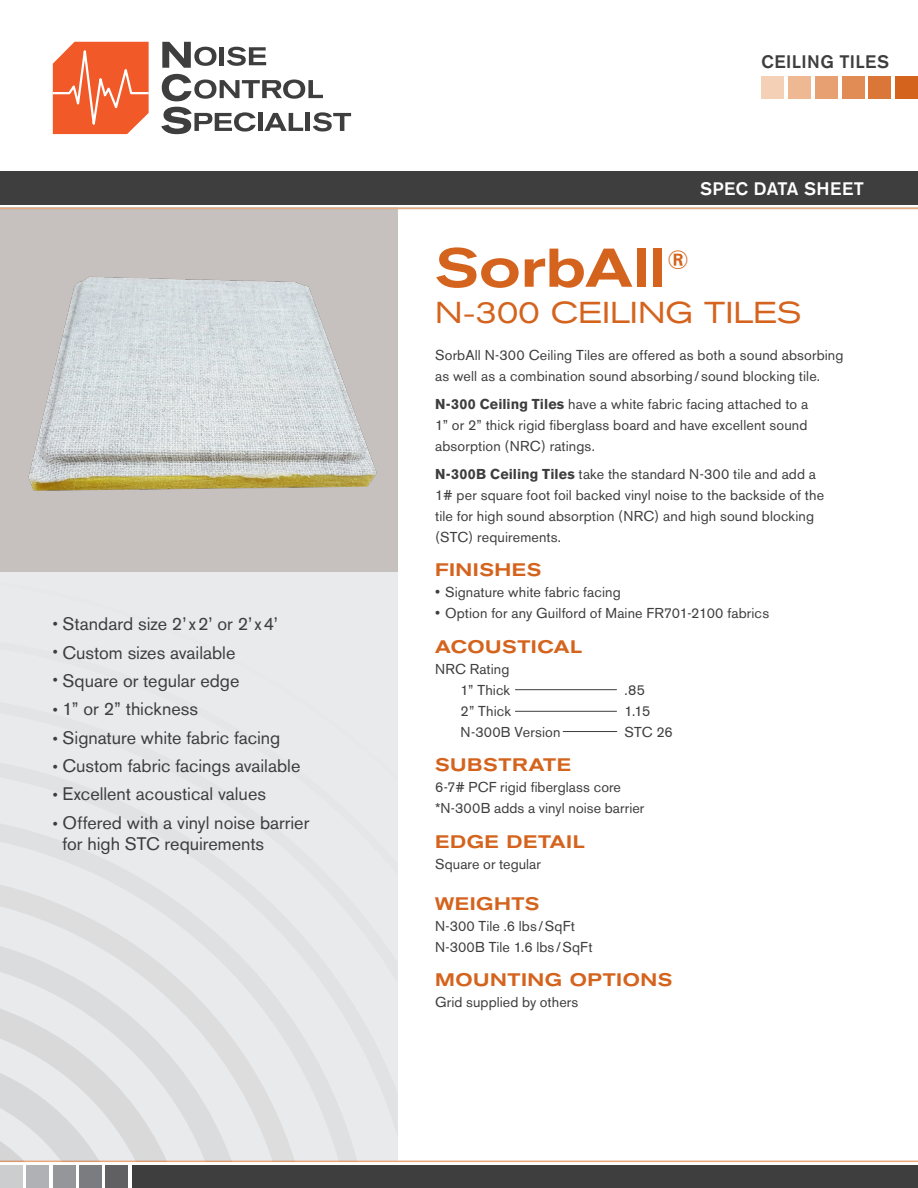
<style>
.page{position:relative;width:918px;height:1188px;background:#fff}
.page>*{position:absolute;margin:0;border:0;box-sizing:border-box;transform-origin:0 0}
.Body_Headline{font:500 expanded 54px "Akzidenz Grotesk BE";color:#d4631d}
.Body_Headline-2{font:expanded 30px "Akzidenz Grotesk BE";color:#d4631d}
.Bullet_Caption{font:18px/21px "Akzidenz Grotesk BE";color:#3e3e3f}
.Body_Copy{font:500 expanded 18px "Akzidenz Grotesk BE";letter-spacing:.03em;color:#d4631d}
.Cover_Headline{font:18px "ITC Avant Garde Std";letter-spacing:.015em;color:#fff}
.Cover_Headline-2{font:500 18px "Akzidenz Grotesk BE";letter-spacing:.02em;color:#3e3e3f}
.Cover_Headline-3{font:500 18px "Akzidenz Grotesk BE";letter-spacing:.025em;color:#fff}
.Body_Headline-3{font:14.25px/21px "Akzidenz Grotesk BE";letter-spacing:.01em;color:#3e3e3f}
.Body_Copy-2{font:14.25px "Akzidenz Grotesk BE";letter-spacing:.01em;color:#3e3e3f}
.s1{font-size:15px}
.s2{font-weight:600}
.s3{font-weight:700}
</style>
<div class="page">
<hr style="left:0;top:1161px;width:918px;height:1px;background:#e9a87c">
<div style="left:0;top:1165px;width:23px;height:23px;background:#cccdcf"></div>
<div style="left:26px;top:1165px;width:23px;height:23px;background:#b0b1b5"></div>
<div style="left:53px;top:1165px;width:22px;height:23px;background:#949699"></div>
<div style="left:79px;top:1165px;width:23px;height:23px;background:#7a7c7f"></div>
<div style="left:106px;top:1165px;width:22px;height:23px;background:#606063"></div>
<div style="left:133px;top:1165px;width:785px;height:23px;background:#3e3e3f"></div>
<hr style="left:515px;top:689px;width:102px;height:1px;background:#3e3e3f">
<hr style="left:515px;top:711px;width:102px;height:1px;background:#3e3e3f">
<hr style="left:563px;top:731px;width:54px;height:1px;background:#3e3e3f">
<div style="left:0;top:208px;width:398px;height:364px;background:#c6c1be"></div>
<img style="left:28px;top:276px;width:349px;height:215px">
<svg style="left:0;top:572px;width:398px;height:590px;background:#e6e7e8"></svg>
<div style="left:762px;top:76px;width:22px;height:23px;background:#f4d0b6"></div>
<div style="left:788px;top:76px;width:23px;height:23px;background:#eeb892"></div>
<div style="left:815px;top:76px;width:23px;height:23px;background:#e7a072"></div>
<div style="left:842px;top:76px;width:22px;height:23px;background:#e18b55"></div>
<div style="left:869px;top:76px;width:22px;height:23px;background:#da7738"></div>
<div style="left:895px;top:76px;width:23px;height:23px;background:#d4631d"></div>
<svg style="left:53px;top:42px;width:96px;height:92px;background:#f26f45"></svg>
<svg style="left:162px;top:42px;width:55px;height:26px"></svg>
<hr style="left:220px;top:47px;width:4px;height:18px;background:#3e3e3f">
<svg style="left:227px;top:47px;width:39px;height:19px"></svg>
<svg style="left:162px;top:74px;width:161px;height:27px"></svg>
<svg style="left:161px;top:107px;width:95px;height:27px"></svg>
<hr style="left:258px;top:113px;width:4px;height:18px;background:#3e3e3f">
<svg style="left:264px;top:113px;width:39px;height:18px"></svg>
<hr style="left:306px;top:113px;width:4px;height:18px;background:#3e3e3f">
<svg style="left:313px;top:112px;width:38px;height:20px"></svg>
<div style="left:0;top:171px;width:918px;height:34px;background:#3e3e3f"></div>
<hr style="left:0;top:208px;width:918px;height:1px;background:#e9a87c">
<p class="Bullet_Caption" style="left:53px;top:614px;width:227px"><span class="s1">•</span> Standard size 2’x2’ or 2’x4’</p>
<p class="Bullet_Caption" style="left:53px;top:642px;width:184px"><span class="s1">•</span> Custom sizes available</p>
<p class="Bullet_Caption" style="left:53px;top:670px;width:188px"><span class="s1">•</span> Square or tegular edge</p>
<p class="Bullet_Caption" style="left:53px;top:699px;width:147px"><span class="s1">•</span> 1” or 2” thickness</p>
<p class="Bullet_Caption" style="left:53px;top:727px;width:229px"><span class="s1">•</span> Signature white fabric facing</p>
<p class="Bullet_Caption" style="left:53px;top:755px;width:249px"><span class="s1">•</span> Custom fabric facings available</p>
<p class="Bullet_Caption" style="left:53px;top:784px;width:215px"><span class="s1">•</span> Excellent acoustical values</p>
<p class="Bullet_Caption" style="left:63px;top:812px;width:248px;text-indent:-10px"><span class="s1">•</span> Offered with a vinyl noise barrier for high STC requirements</p>
<p class="Cover_Headline-2" style="left:761px;top:50px;width:129px">CEILING TILES</p>
<p class="Cover_Headline" style="left:645px;top:177px;width:220px">SPEC DATA SHEET <span class="s2">SQ-131</span></p>
<p class="Cover_Headline-3" style="left:700px;top:177px;width:165px">SPEC DATA HEET</p>
<p class="Body_Headline" style="left:435px;top:237px;width:255px">SorbAll<sup>®</sup></p>
<p class="Body_Headline-2" style="left:435px;top:295px;width:368px">N-300 CEILING TILES</p>
<p class="Body_Headline-3" style="left:435px;top:345px;width:410px">SorbAll N-300 Ceiling Tiles are offered as both a sound absorbing as well as a combination sound absorbing/ sound blocking tile.</p>
<p class="Body_Headline-3" style="left:435px;top:394px;width:375px;text-align:justify"><span class="s3">N-300 Ceiling Tiles</span> have a white fabric facing attached to a 1” or 2” thick rigid fiberglass board and have excellent sound absorption (NRC) ratings.</p>
<p class="Body_Headline-3" style="left:435px;top:463px;width:391px"><span class="s3">N-300B Ceiling Tiles</span> take the standard N-300 tile and add a 1# per square foot foil backed vinyl noise to the backside of the tile for high sound absorption (NRC) and high sound blocking (STC) requirements.</p>
<p class="Body_Copy" style="left:435px;top:560px;width:108px">FINISHES</p>
<p class="Body_Copy-2" style="left:435px;top:584px;width:187px"><span class="s1">•</span> Signature white fabric facing</p>
<p class="Body_Copy-2" style="left:435px;top:605px;width:336px"><span class="s1">•</span> Option for any Guilford of Maine FR701-2100 fabrics</p>
<p class="Body_Copy" style="left:435px;top:636px;width:149px">ACOUSTICAL</p>
<p class="Body_Copy-2" style="left:435px;top:660px;width:76px">NRC Rating</p>
<p class="Body_Copy-2" style="left:461px;top:681px;width:51px">1” Thick</p>
<p class="Body_Copy-2" style="left:461px;top:702px;width:52px">2” Thick</p>
<p class="Body_Copy-2" style="left:461px;top:723px;width:101px">N-300B Version</p>
<p class="Body_Copy" style="left:435px;top:755px;width:137px">SUBSTRATE</p>
<p class="Body_Copy-2" style="left:435px;top:779px;width:187px">6-7# PCF rigid fiberglass core</p>
<p class="Body_Copy-2" style="left:435px;top:800px;width:211px">*N-300B adds a vinyl noise barrier</p>
<p class="Body_Copy" style="left:435px;top:831px;width:151px">EDGE DETAIL</p>
<p class="Body_Copy-2" style="left:435px;top:855px;width:107px">Square or tegular</p>
<p class="Body_Copy" style="left:435px;top:893px;width:106px">WEIGHTS</p>
<p class="Body_Copy-2" style="left:435px;top:918px;width:141px">N-300 Tile .6 lbs/SqFt</p>
<p class="Body_Copy-2" style="left:435px;top:939px;width:159px">N-300B Tile 1.6 lbs/SqFt</p>
<p class="Body_Copy" style="left:435px;top:970px;width:239px">MOUNTING OPTIONS</p>
<p class="Body_Copy-2" style="left:435px;top:994px;width:145px">Grid supplied by others</p>
<p class="Body_Copy-2" style="left:625px;top:682px;width:22px">.85</p>
<p class="Body_Copy-2" style="left:625px;top:703px;width:27px">1.15</p>
<p class="Body_Copy-2" style="left:625px;top:724px;width:50px">STC 26</p>
</div>
